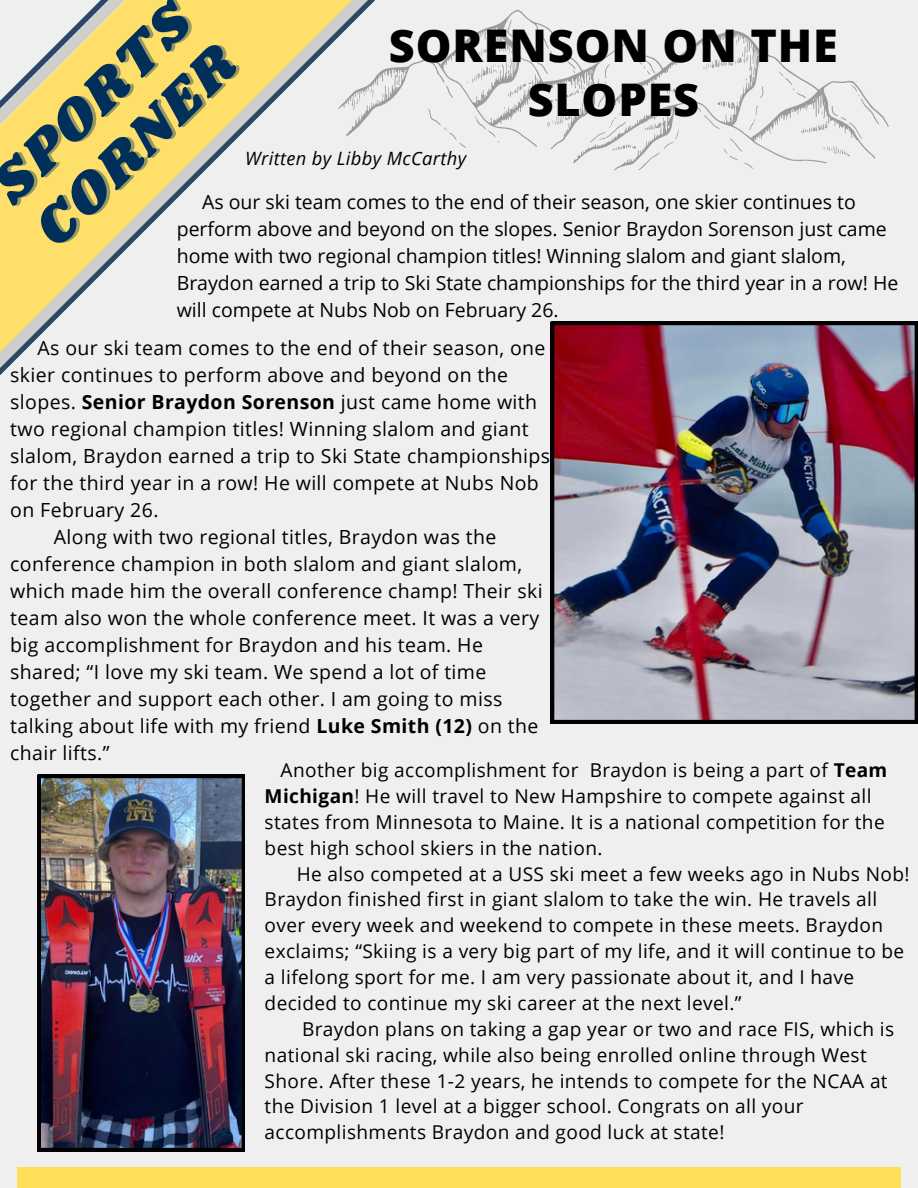
<style>
.page{position:relative;width:918px;height:1188px;background:#efefef}
.page>*{position:absolute;margin:0;border:0;box-sizing:border-box;transform-origin:0 0}
.t1{font:56.25px "Shrikhand";color:#002f59}
.t2{font:800 45px/54px "Open Sans";letter-spacing:.02em;color:#000;text-align:center}
.t3{font:19.5px/27px "Open Sans";letter-spacing:.02em;color:#000}
.t4{font:19.5px/27px "Open Sans";color:#000}
.t5{font:19.05px/25.8px "Open Sans";letter-spacing:.02em;color:#000}
.t6{font:italic 18.3px "Open Sans";letter-spacing:.02em;color:#000}
.s1{font-weight:700}
</style>
<div class="page">
<svg style="left:0;top:0;width:375px;height:368px"></svg>
<div style="left:17px;top:1168px;width:883px;height:20px;background:#ffde59"></div>
<img style="left:38px;top:775px;width:207px;height:376px">
<img style="left:551px;top:322px;width:367px;height:401px">
<svg style="left:338px;top:10px;width:551px;height:161px"></svg>
<svg style="left:397px;top:75px;width:3px;height:11px"></svg>
<svg style="left:371px;top:88px;width:3px;height:10px"></svg>
<svg style="left:824px;top:145px;width:26px;height:12px"></svg>
<svg style="left:353px;top:93px;width:12px;height:18px"></svg>
<svg style="left:779px;top:72px;width:100px;height:67px"></svg>
<svg style="left:428px;top:20px;width:335px;height:150px"></svg>
<h2 class="t1" style="left:-27px;top:166px;width:258px;rotate:-45deg">SPORTS</h2>
<p class="t2" style="left:389px;top:18px;width:450px">SORENSON ON THE<br>SLOPES</p>
<p class="t1" style="left:16px;top:210px;width:260px;rotate:-45deg">CORNER</p>
<p class="t6" style="left:245px;top:145px;width:223px">Written by Libby McCarthy</p>
<p class="t4" style="left:177px;top:188px;width:723px;text-indent:25px">As our ski team comes to the end of their season, one skier continues to perform above and beyond on the slopes. Senior Braydon Sorenson just came home with two regional champion titles! Winning slalom and giant slalom, Braydon earned a trip to Ski State championships for the third year in a row! He will compete at Nubs Nob on February 26.</p>
<p class="t3" style="left:10px;top:334px;width:541px;text-indent:27px">As our ski team comes to the end of their season, one skier continues to perform above and beyond on the slopes. <span class="s1">Senior Braydon Sorenson</span> just came home with two regional champion titles! Winning slalom and giant slalom, Braydon earned a trip to Ski State championships for the third year in a row! He will compete at Nubs Nob on February 26.</p>
<p class="t3" style="left:10px;top:523px;width:534px;text-indent:44px">Along with two regional titles, Braydon was the conference champion in both slalom and giant slalom, which made him the overall conference champ! Their ski team also won the whole conference meet. It was a very big accomplishment for Braydon and his team. He shared; “I love my ski team. We spend a lot of time together and support each other. I am going to miss talking about life with my friend <span class="s1">Luke Smith (12)</span> on the chair lifts.”</p>
<p class="t5" style="left:265px;top:757px;width:624px;text-indent:16px">Another big accomplishment for Braydon is being a part of <span class="s1">Team Michigan</span>! He will travel to New Hampshire to compete against all states from Minnesota to Maine. It is a national competition for the best high school skiers in the nation.</p>
<p class="t5" style="left:265px;top:860px;width:646px;text-indent:32px">He also competed at a USS ski meet a few weeks ago in Nubs Nob!<br>Braydon finished first in giant slalom to take the win. He travels all over every week and weekend to compete in these meets. Braydon exclaims; “Skiing is a very big part of my life, and it will continue to be a lifelong sport for me. I am very passionate about it, and I have decided to continue my ski career at the next level.”</p>
<p class="t5" style="left:265px;top:1015px;width:631px;text-indent:37px">Braydon plans on taking a gap year or two and race FIS, which is national ski racing, while also being enrolled online through West Shore. After these 1-2 years, he intends to compete for the NCAA at the Division 1 level at a bigger school. Congrats on all your accomplishments Braydon and good luck at state!</p>
</div>
